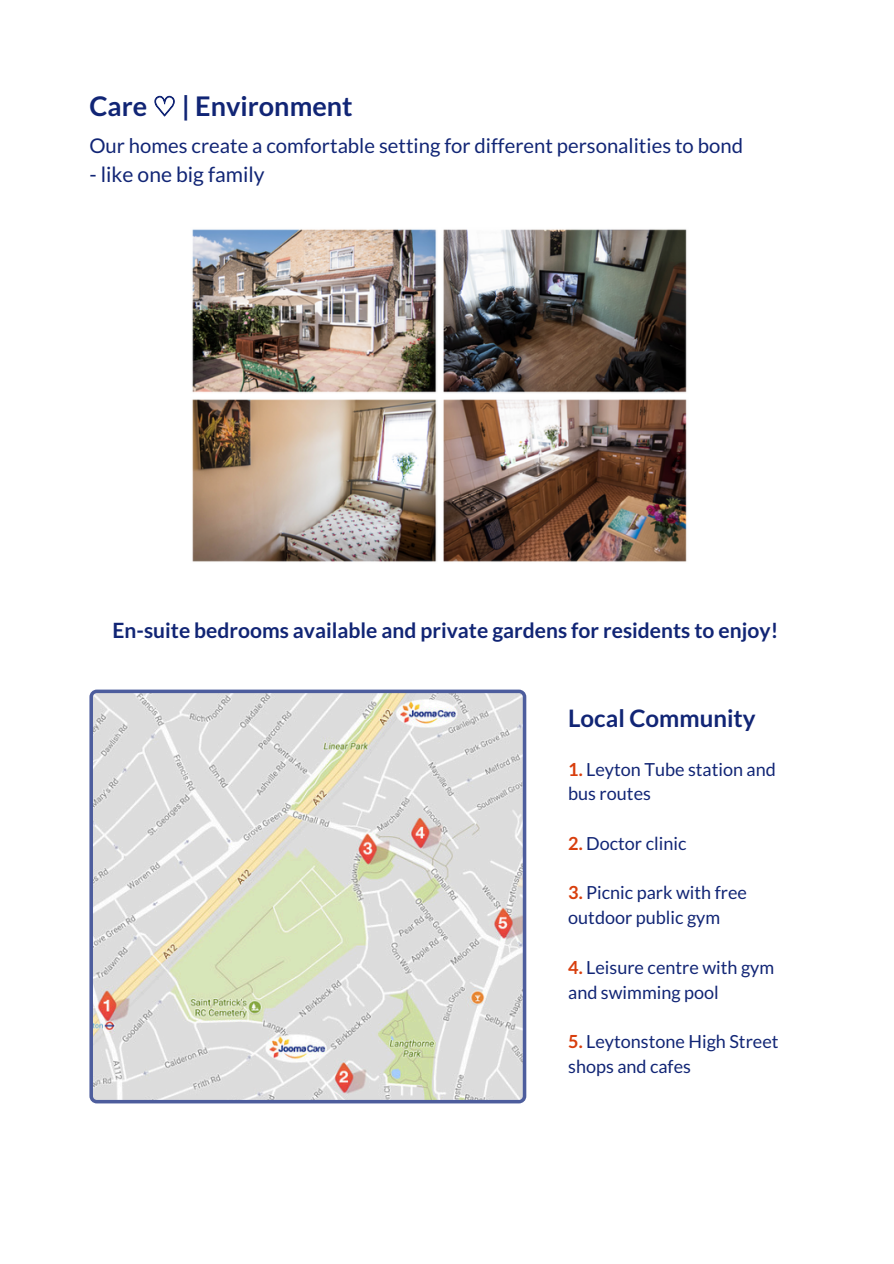
<style>
.page{position:relative;width:894px;height:1264px;background:#fff}
.page>*{position:absolute;margin:0;border:0;box-sizing:border-box;transform-origin:0 0}
.t1{font:700 27px "Lato";color:#112575}
.t2{font:700 24px "Lato";color:#112575}
.t3{font:700 21px "Lato";color:#112575}
.t4{font:21px "Lato";color:#112575}
.t5{font:20.25px "Lato";color:#112575}
.t6{font:18px/24.8px "Lato";color:#112575}
.s1{font-family:"DejaVu Sans";font-weight:400}
.s2{font-weight:700;color:#d83e0d}
</style>
<div class="page">
<svg style="left:89px;top:689px;width:437px;height:414px;background:#d8d8d2"></svg>
<img style="left:192px;top:229px;width:495px;height:333px">
<h1 class="t1" style="left:89px;top:89px;width:265px">Care <span class="s1">♡</span> | Environment</h1>
<p class="t5" style="left:89px;top:133px;width:655px">Our homes create a comfortable setting for different personalities to bond</p>
<p class="t4" style="left:89px;top:162px;width:176px">- like one big family</p>
<p class="t3" style="left:112px;top:617px;width:667px">En-suite bedrooms available and private gardens for residents to enjoy!</p>
<h2 class="t2" style="left:568px;top:703px;width:189px">Local Community</h2>
<p class="t6" style="left:568px;top:756px;width:209px"><span class="s2">1.</span> Leyton Tube station and bus routes</p>
<p class="t6" style="left:568px;top:830px;width:120px"><span class="s2">2.</span> Doctor clinic</p>
<p class="t6" style="left:568px;top:880px;width:180px"><span class="s2">3.</span> Picnic park with free outdoor public gym</p>
<p class="t6" style="left:568px;top:954px;width:207px"><span class="s2">4.</span> Leisure centre with gym and swimming pool</p>
<p class="t6" style="left:568px;top:1028px;width:212px"><span class="s2">5.</span> Leytonstone High Street shops and cafes</p>
</div>
